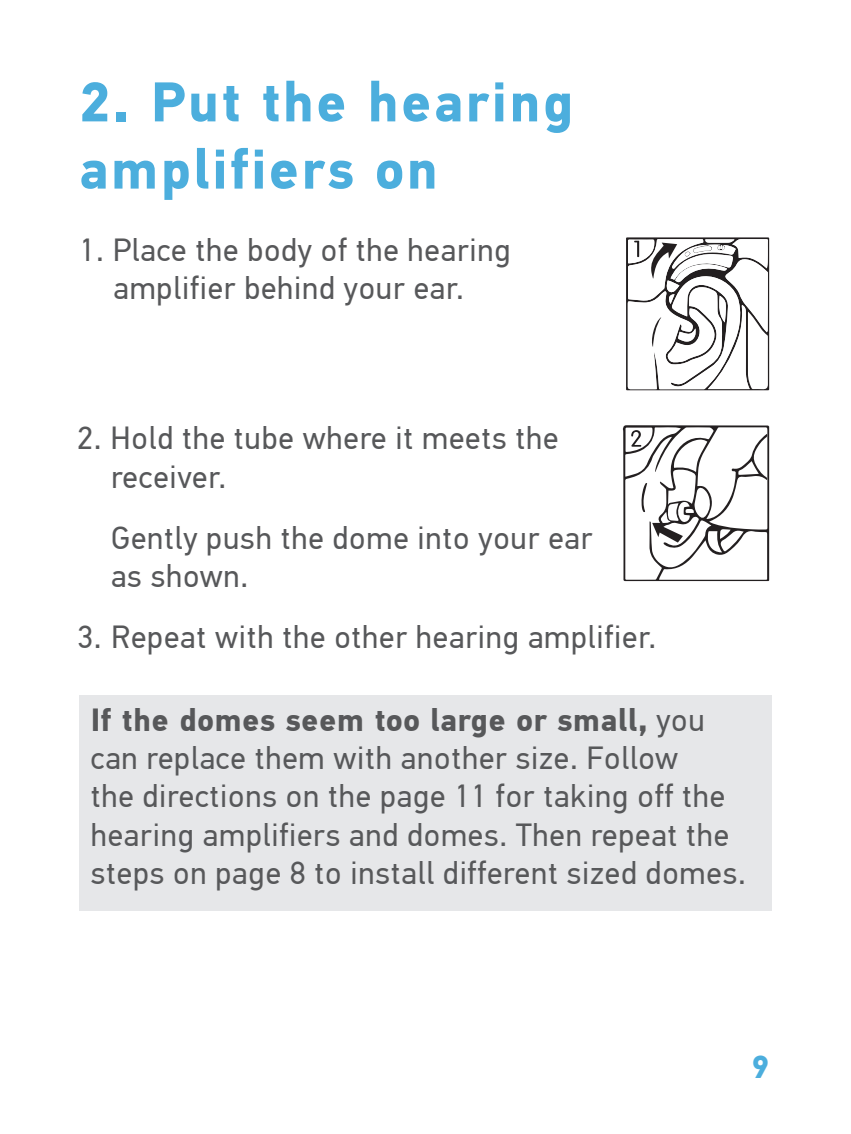
<style>
.page{position:relative;width:851px;height:1134px;background:#fff}
.page>*{position:absolute;margin:0;border:0;box-sizing:border-box;transform-origin:0 0}
.t1{font:700 56px/67.2px "PF Din Text Pro";letter-spacing:.05em;color:#4caedd}
.t2{font:32px/38.4px "PF Din Text Pro";letter-spacing:.025em;color:#57585a}
.t3{font:700 32px "PF Din Text Pro";color:#4caedd}
.s1{font-weight:700}
</style>
<div class="page">
<svg style="left:626px;top:237px;width:143px;height:153px"></svg>
<svg style="left:622px;top:425px;width:147px;height:156px"></svg>
<div style="left:79px;top:695px;width:692px;height:215px;background:#e6e7e9"></div>
<h1 class="t1" style="left:79px;top:70px;width:495px">2. Put the hearing amplifiers on</h1>
<p class="t2" style="left:79px;top:231px;width:433px;text-align:center">1. Place the body of the hearing amplifier behind your ear.</p>
<p class="t2" style="left:111px;top:419px;width:449px;text-indent:-34px">2. Hold the tube where it meets the receiver.</p>
<p class="t2" style="left:111px;top:519px;width:483px">Gently push the dome into your ear as shown.</p>
<p class="t2" style="left:77px;top:618px;width:580px">3. Repeat with the other hearing amplifier.</p>
<p class="t2" style="left:91px;top:701px;width:656px"><span class="s1">If the domes seem too large or small,</span> you can replace them with another size. Follow<br>the directions on the page 11 for taking off the hearing amplifiers and domes. Then repeat the steps on page 8 to install different sized domes.</p>
<p class="t3" style="left:751px;top:1048px;width:19px">9</p>
</div>
